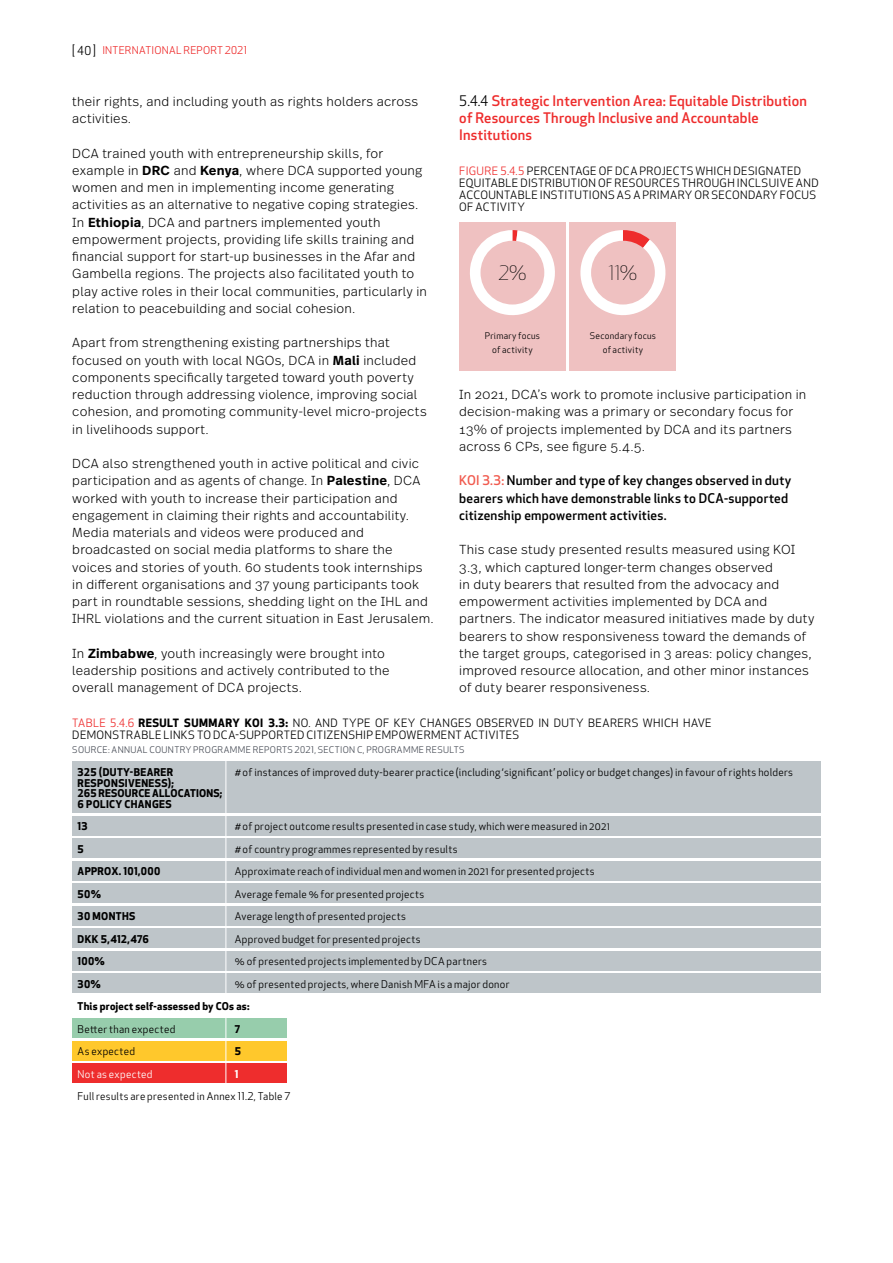
<style>
.page{position:relative;width:893px;height:1263px;background:#fff}
.page>*{position:absolute;margin:0;border:0;box-sizing:border-box;transform-origin:0 0}
.t1{font:300 19.5px "Apex New";color:#000}
.t2{font:500 14.25px/17.2px "Apex New";letter-spacing:.015em;color:#ee2d2d}
.t3{font:300 13.05px/17.2px "Real Text OT";letter-spacing:.02em;color:#000}
.t4{font:500 13.05px/17.2px "Apex New";letter-spacing:.02em;color:#000}
.t5{font:11.25px/12px "Apex New";letter-spacing:.03em;color:#000}
.t6{font:10.5px "Apex New";letter-spacing:.03em;color:#000}
.t7{font:700 10.5px/10.5px "Apex New";letter-spacing:.025em;color:#000}
.t8{font:10.5px "Apex New";letter-spacing:.025em;color:#ee2d2d}
.t9{font:10.5px "Apex New";letter-spacing:.03em;color:#fff}
.t10{font:700 10.5px "Apex New";color:#fff}
.t11{font:9px "Apex New";letter-spacing:.04em;color:#474c55}
.t12{font:9px/13.5px "Apex New";letter-spacing:.03em;color:#000;text-align:center}
.s1{font-size:12px;color:#000}
.s2{font-weight:400;color:#000}
.s3{color:#ee2d2d}
.s4{font-weight:600}
.s5{color:#f15b4f}
.s6{font-weight:700}
</style>
<div class="page">
<div style="left:459px;top:222px;width:107px;height:149px;background:#efc1c1"></div>
<div style="left:570px;top:222px;width:106px;height:149px;background:#efc1c1"></div>
<svg style="left:470px;top:230px;width:85px;height:85px"></svg>
<svg style="left:580px;top:230px;width:85px;height:85px"></svg>
<div style="left:72px;top:816px;width:749px;height:19px;background:#bec5c9"></div>
<div style="left:72px;top:761px;width:749px;height:52px;background:#bec5c9"></div>
<div style="left:72px;top:838px;width:749px;height:20px;background:#bec5c9"></div>
<div style="left:72px;top:861px;width:749px;height:19px;background:#bec5c9"></div>
<div style="left:72px;top:883px;width:749px;height:20px;background:#bec5c9"></div>
<div style="left:72px;top:906px;width:749px;height:19px;background:#bec5c9"></div>
<div style="left:72px;top:928px;width:749px;height:20px;background:#bec5c9"></div>
<div style="left:72px;top:951px;width:749px;height:19px;background:#bec5c9"></div>
<div style="left:72px;top:973px;width:749px;height:20px;background:#bec5c9"></div>
<div style="left:72px;top:1018px;width:215px;height:20px;background:#97cdac"></div>
<div style="left:72px;top:1041px;width:215px;height:19px;background:#ffc82c"></div>
<div style="left:72px;top:1063px;width:215px;height:20px;background:#ee2d2d"></div>
<hr style="left:226px;top:759px;width:1px;height:330px;background:#fff">
<p class="t8" style="left:72px;top:44px;width:176px"><span class="s1">[ 40 ]</span> INTERNATIONAL REPORT 2021</p>
<p class="t2" style="left:459px;top:92px;width:349px"><span class="s2">5.4.4</span> Strategic Intervention Area: Equitable Distribution of Resources Through Inclusive and Accountable<br>Institutions</p>
<p class="t5" style="left:459px;top:165px;width:361px"><span class="s3">FIGURE 5.4.5</span> PERCENTAGE OF DCA PROJECTS WHICH DESIGNATED EQUITABLE DISTRIBUTION OF RESOURCES THROUGH INCLSUIVE AND ACCOUNTABLE INSTITUTIONS AS A PRIMARY OR SECONDARY FOCUS OF ACTIVITY</p>
<p class="t3" style="left:72px;top:93px;width:347px">their rights, and including youth as rights holders across activities.</p>
<p class="t3" style="left:72px;top:144px;width:356px">DCA trained youth with entrepreneurship skills, for example in <span class="s4">DRC</span> and <span class="s4">Kenya</span>, where DCA supported young women and men in implementing income generating activities as an alternative to negative coping strategies.<br>In <span class="s4">Ethiopia</span>, DCA and partners implemented youth empowerment projects, providing life skills training and financial support for start-up businesses in the Afar and Gambella regions. The projects also facilitated youth to play active roles in their local communities, particularly in relation to peacebuilding and social cohesion.</p>
<p class="t3" style="left:72px;top:334px;width:356px">Apart from strengthening existing partnerships that focused on youth with local NGOs, DCA in <span class="s4">Mali</span> included components specifically targeted toward youth poverty reduction through addressing violence, improving social cohesion, and promoting community-level micro-projects in livelihoods support.</p>
<p class="t3" style="left:72px;top:455px;width:363px">DCA also strengthened youth in active political and civic participation and as agents of change. In <span class="s4">Palestine</span>, DCA worked with youth to increase their participation and engagement in claiming their rights and accountability.<br>Media materials and videos were produced and broadcasted on social media platforms to share the voices and stories of youth. 60 students took internships in different organisations and 37 young participants took part in roundtable sessions, shedding light on the IHL and IHRL violations and the current situation in East Jerusalem.</p>
<p class="t3" style="left:72px;top:645px;width:319px">In <span class="s4">Zimbabwe</span>, youth increasingly were brought into leadership positions and actively contributed to the overall management of DCA projects.</p>
<h1 class="t1" style="left:498px;top:261px;width:30px">2%</h1>
<h1 class="t1" style="left:609px;top:261px;width:30px">11%</h1>
<p class="t12" style="left:485px;top:329px;width:57px">Primary focus of activity</p>
<p class="t12" style="left:590px;top:329px;width:68px">Secondary focus of activity</p>
<p class="t3" style="left:459px;top:386px;width:349px">In 2021, DCA’s work to promote inclusive participation in decision-making was a primary or secondary focus for 13% of projects implemented by DCA and its partners across 6 CPs, see figure 5.4.5.</p>
<p class="t4" style="left:459px;top:472px;width:334px"><span class="s5">KOI 3.3:</span> Number and type of key changes observed in duty bearers which have demonstrable links to DCA-supported citizenship empowerment activities.</p>
<p class="t3" style="left:459px;top:541px;width:357px">This case study presented results measured using KOI 3.3, which captured longer-term changes observed<br>in duty bearers that resulted from the advocacy and empowerment activities implemented by DCA and partners. The indicator measured initiatives made by duty bearers to show responsiveness toward the demands of the target groups, categorised in 3 areas: policy changes, improved resource allocation, and other minor instances of duty bearer responsiveness.</p>
<p class="t5" style="left:72px;top:717px;width:641px"><span class="s3">TABLE 5.4.6</span> <span class="s6">RESULT SUMMARY KOI 3.3:</span> NO. AND TYPE OF KEY CHANGES OBSERVED IN DUTY BEARERS WHICH HAVE<br>DEMONSTRABLE LINKS TO DCA-SUPPORTED CITIZENSHIP EMPOWERMENT ACTIVITES</p>
<p class="t11" style="left:72px;top:744px;width:394px">SOURCE: ANNUAL COUNTRY PROGRAMME REPORTS 2021, SECTION C, PROGRAMME RESULTS</p>
<p class="t7" style="left:78px;top:766px;width:97px">325 (DUTY-BEARER</p>
<p class="t6" style="left:235px;top:765px;width:560px"># of instances of improved duty-bearer practice (including ‘significant’ policy or budget changes) in favour of rights holders</p>
<p class="t7" style="left:78px;top:777px;width:146px">RESPONSIVENESS);<br>265 RESOURCE ALLOCATIONS;<br>6 POLICY CHANGES</p>
<p class="t7" style="left:78px;top:820px;width:12px">13</p>
<p class="t6" style="left:235px;top:819px;width:377px"># of project outcome results presented in case study, which were measured in 2021</p>
<p class="t7" style="left:78px;top:843px;width:8px">5</p>
<p class="t6" style="left:235px;top:842px;width:224px"># of country programmes represented by results</p>
<p class="t7" style="left:78px;top:865px;width:84px">APPROX. 101,000</p>
<p class="t6" style="left:235px;top:864px;width:361px">Approximate reach of individual men and women in 2021 for presented projects</p>
<p class="t7" style="left:78px;top:888px;width:25px">50%</p>
<p class="t6" style="left:235px;top:887px;width:191px">Average female % for presented projects</p>
<p class="t7" style="left:78px;top:910px;width:59px">30 MONTHS</p>
<p class="t6" style="left:235px;top:909px;width:173px">Average length of presented projects</p>
<p class="t7" style="left:78px;top:933px;width:73px">DKK 5,412,476</p>
<p class="t6" style="left:235px;top:932px;width:187px">Approved budget for presented projects</p>
<p class="t7" style="left:78px;top:955px;width:29px">100%</p>
<p class="t6" style="left:235px;top:954px;width:254px">% of presented projects implemented by DCA partners</p>
<p class="t7" style="left:78px;top:978px;width:25px">30%</p>
<p class="t6" style="left:235px;top:977px;width:276px">% of presented projects, where Danish MFA is a major donor</p>
<p class="t7" style="left:78px;top:1000px;width:174px">This project self-assessed by COs as:</p>
<p class="t6" style="left:78px;top:1022px;width:99px">Better than expected</p>
<p class="t7" style="left:235px;top:1023px;width:7px">7</p>
<p class="t6" style="left:78px;top:1045px;width:59px">As expected</p>
<p class="t7" style="left:235px;top:1045px;width:8px">5</p>
<p class="t9" style="left:78px;top:1067px;width:76px">Not as expected</p>
<p class="t10" style="left:235px;top:1066px;width:5px">1</p>
<p class="t6" style="left:78px;top:1090px;width:214px">Full results are presented in Annex 11.2, Table 7</p>
</div>
